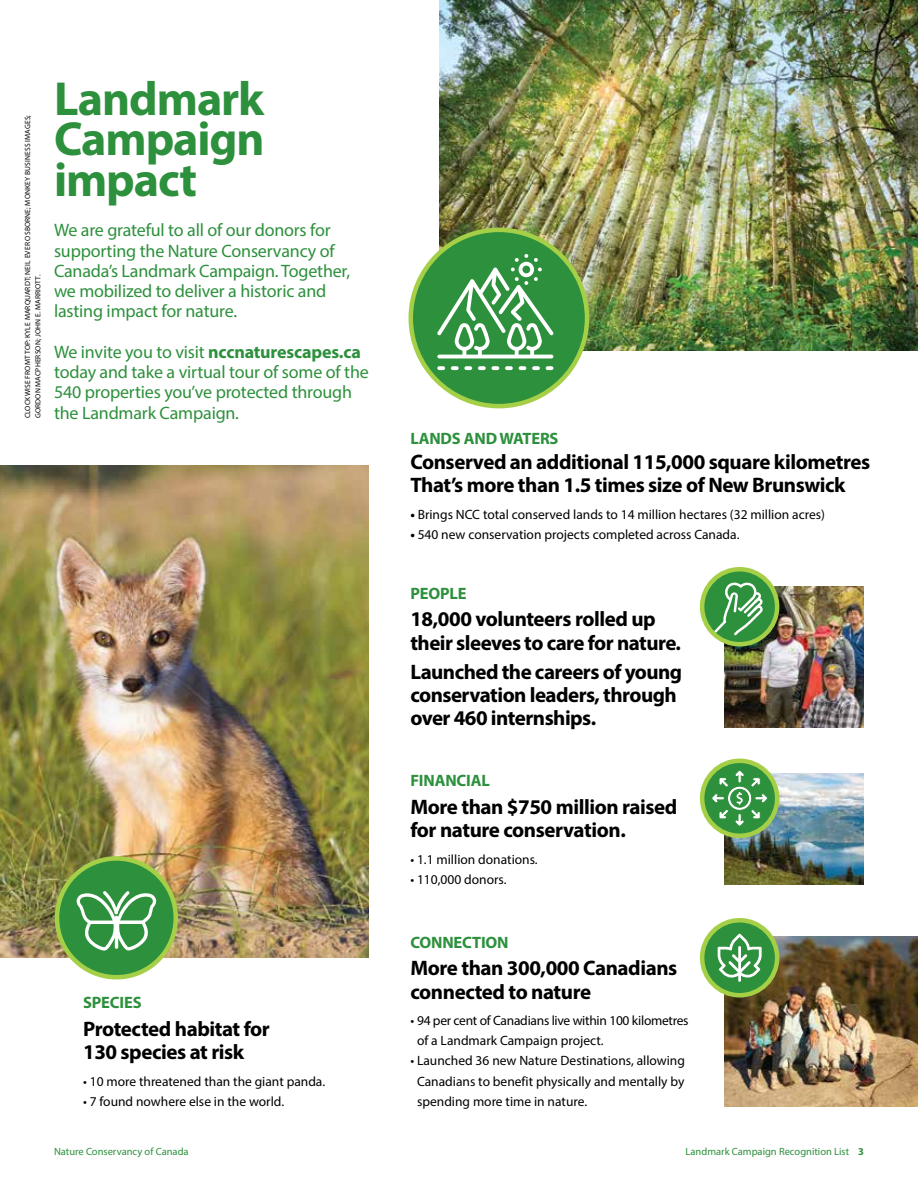
<style>
.page{position:relative;width:918px;height:1188px;background:#fff}
.page>*{position:absolute;margin:0;border:0;box-sizing:border-box;transform-origin:0 0}
.t1{font:700 48px/40.5px "Myriad Pro";letter-spacing:-.025em;color:#2d903c;text-align:justify}
.t2{font:700 21px/23.2px "Myriad Pro";letter-spacing:-.02em;color:#000}
.t3{font:18px/20.2px "Myriad Pro";letter-spacing:-.01em;color:#2d903c}
.t4{font:700 16.5px "Myriad Pro";letter-spacing:-.01em;color:#2d903c}
.t5{font:13.5px/20.2px "Myriad Pro";color:#000;text-align:justify}
.t6{font:13.5px/20.2px "Myriad Pro";letter-spacing:-.02em;color:#000}
.t7{font:10.5px "Myriad Pro";color:#2d903c}
.t8{font:7.5px/10.5px "Myriad Pro";letter-spacing:.02em;color:#000}
.s1{font-weight:700}
</style>
<div class="page">
<img style="left:724px;top:774px;width:140px;height:110px">
<img style="left:724px;top:586px;width:140px;height:141px">
<img style="left:0;top:465px;width:369px;height:493px">
<div style="left:57px;top:858px;width:119px;height:119px;background:#2d903c;border-radius:50%"></div>
<div style="left:55px;top:856px;width:123px;height:124px;border:4px solid #a5cf46;border-radius:50%"></div>
<img style="left:724px;top:936px;width:194px;height:171px">
<svg style="left:702px;top:569px;width:75px;height:75px;background:#439b3d"></svg>
<div style="left:700px;top:567px;width:79px;height:79px;border:4px solid #a5cf46;border-radius:50%"></div>
<svg style="left:715px;top:582px;width:48px;height:53px"></svg>
<img style="left:439px;top:0;width:479px;height:351px">
<div style="left:411px;top:230px;width:176px;height:176px;background:#2d903c;border-radius:50%"></div>
<div style="left:409px;top:228px;width:180px;height:180px;border:4px solid #a5cf46;border-radius:50%"></div>
<svg style="left:437px;top:254px;width:117px;height:104px"></svg>
<svg style="left:492px;top:366px;width:7px;height:4px"></svg>
<svg style="left:505px;top:366px;width:8px;height:4px"></svg>
<svg style="left:519px;top:366px;width:7px;height:4px"></svg>
<svg style="left:532px;top:366px;width:8px;height:4px"></svg>
<svg style="left:546px;top:366px;width:7px;height:4px"></svg>
<svg style="left:437px;top:366px;width:8px;height:4px"></svg>
<svg style="left:451px;top:366px;width:21px;height:4px"></svg>
<svg style="left:478px;top:366px;width:8px;height:4px"></svg>
<svg style="left:702px;top:761px;width:75px;height:75px"></svg>
<div style="left:700px;top:759px;width:79px;height:79px;border:4px solid #a5cf46;border-radius:50%"></div>
<svg style="left:711px;top:770px;width:58px;height:57px;background:#51a35a"></svg>
<svg style="left:76px;top:891px;width:80px;height:60px"></svg>
<hr style="left:115px;top:916px;width:3px;height:33px;background:#fff;border-radius:2px">
<svg style="left:702px;top:920px;width:75px;height:75px;background:#409a3d"></svg>
<div style="left:700px;top:918px;width:79px;height:80px;border:4px solid #a5cf46;border-radius:50%"></div>
<svg style="left:718px;top:934px;width:44px;height:48px"></svg>
<p class="t8" style="left:22px;top:418px;width:305px;rotate:-90deg">CLOCKWISE FROMT TOP: KYLE MARQUARDT; NEIL EVER OSBORNE; MONKEY BUSINESS IMAGES;<br>GORDON MACPHERSON; JOHN E. MARRIOTT.</p>
<h1 class="t1" style="left:54px;top:77px;width:212px">Landmark Campaign impact</h1>
<p class="t3" style="left:54px;top:220px;width:298px">We are grateful to all of our donors for supporting the Nature Conservancy of Canada’s Landmark Campaign. Together, we mobilized to deliver a historic and lasting impact for nature.</p>
<p class="t3" style="left:54px;top:341px;width:316px">We invite you to visit <span class="s1">nccnaturescapes.ca </span>today and take a virtual tour of some of the 540 properties you’ve protected through the Landmark Campaign.</p>
<p class="t4" style="left:410px;top:427px;width:150px">LANDS AND WATERS</p>
<p class="t2" style="left:410px;top:450px;width:461px">Conserved an additional 115,000 square kilometres<br>That’s more than 1.5 times size of New Brunswick</p>
<p class="t5" style="left:410px;top:504px;width:416px"><span class="s1">•</span> Brings NCC total conserved lands to 14 million hectares (32 million acres)</p>
<p class="t5" style="left:410px;top:524px;width:331px"><span class="s1">•</span> 540 new conservation projects completed across Canada.</p>
<p class="t4" style="left:410px;top:582px;width:58px">PEOPLE</p>
<p class="t2" style="left:410px;top:607px;width:272px">18,000 volunteers rolled up their sleeves to care for nature.</p>
<p class="t2" style="left:410px;top:659px;width:273px">Launched the careers of young conservation leaders, through over 460 internships.</p>
<p class="t4" style="left:410px;top:770px;width:81px">FINANCIAL</p>
<p class="t2" style="left:410px;top:795px;width:268px">More than $750 million raised for nature conservation.</p>
<p class="t5" style="left:410px;top:849px;width:129px">• 1.1 million donations.</p>
<p class="t5" style="left:410px;top:869px;width:98px">• 110,000 donors.</p>
<p class="t4" style="left:83px;top:992px;width:60px">SPECIES</p>
<p class="t2" style="left:83px;top:1017px;width:188px">Protected habitat for<br>130 species at risk</p>
<p class="t5" style="left:83px;top:1071px;width:244px">• 10 more threatened than the giant panda.</p>
<p class="t5" style="left:83px;top:1091px;width:203px">• 7 found nowhere else in the world.</p>
<p class="t4" style="left:410px;top:931px;width:100px">CONNECTION</p>
<p class="t2" style="left:410px;top:956px;width:268px">More than 300,000 Canadians connected to nature</p>
<p class="t6" style="left:417px;top:1010px;width:273px;text-indent:-7px">• 94 per cent of Canadians live within 100 kilometres of a Landmark Campaign project.</p>
<p class="t5" style="left:417px;top:1051px;width:269px;text-indent:-7px">• Launched 36 new Nature Destinations, allowing Canadians to benefit physically and mentally by spending more time in nature.</p>
<p class="t7" style="left:54px;top:1145px;width:136px">Nature Conservancy of Canada</p>
<p class="t7" style="left:686px;top:1145px;width:180px">Landmark Campaign Recognition List <span class="s1">3</span></p>
</div>
